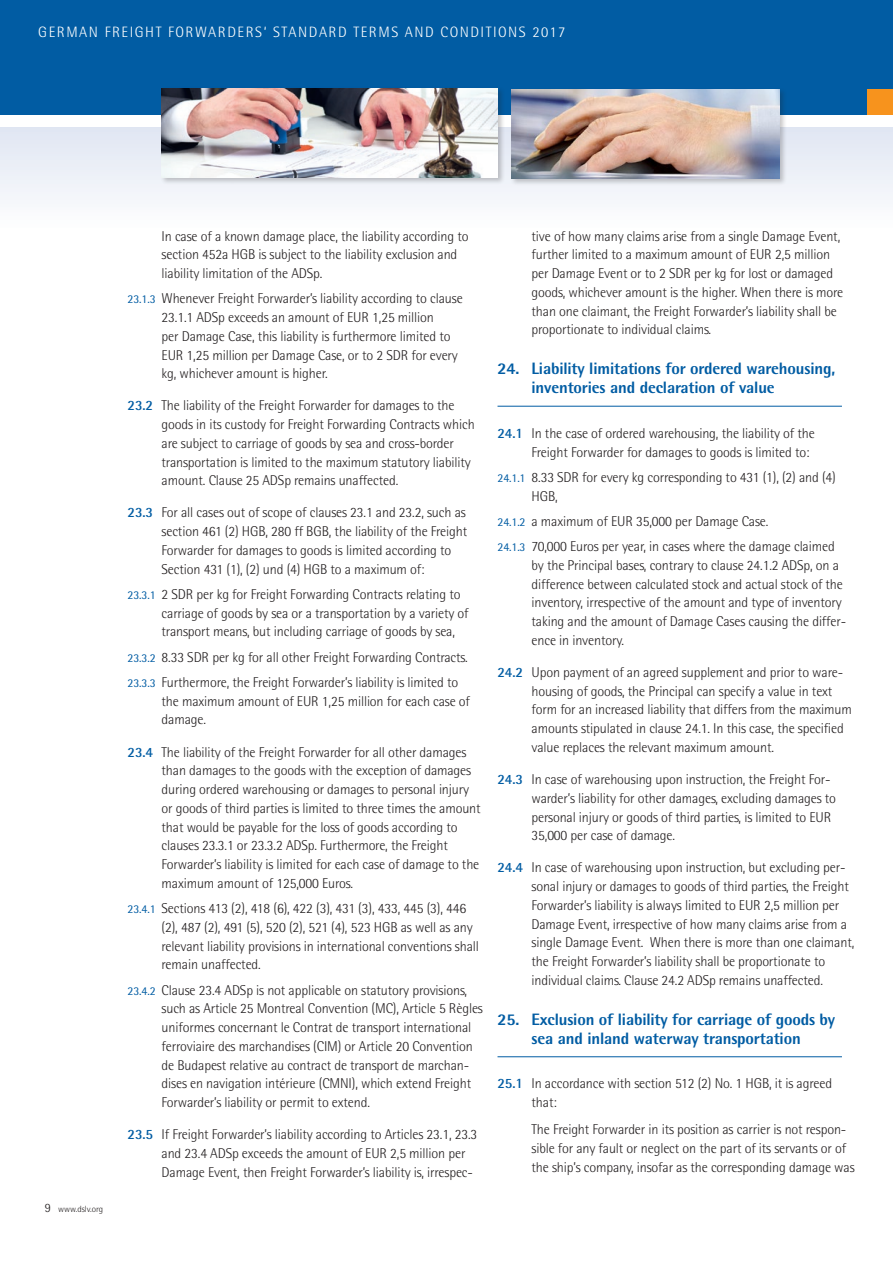
<style>
.page{position:relative;width:893px;height:1263px;background:#fff}
.page>*{position:absolute;margin:0;border:0;box-sizing:border-box;transform-origin:0 0}
.t1{font:800 16.5px/18.8px "Rotis Semi Sans";letter-spacing:-.01em;color:#015ca3}
.t2{font:300 15px "Rotis Semi Sans";letter-spacing:.1em;color:#fff}
.t3{font:300 14.25px/18.8px "Rotis Semi Sans";letter-spacing:-.01em;color:#231f20}
.t4{font:300 9px "Rotis Semi Sans";color:#231f20}
.s1{font-size:12.75px}
.s2{font-weight:400;font-size:12px;color:#015ca3}
.s3{font-weight:700;color:#015ca3}
</style>
<div class="page">
<div style="left:0;top:0;width:893px;height:115px;background:#015ca3"></div>
<div style="left:0;top:128px;width:893px;height:102px;background:linear-gradient(to bottom,#e0e6f2,#fefefe)"></div>
<div style="left:867px;top:89px;width:26px;height:26px;background:#f7931d"></div>
<div style="left:510px;top:88px;width:277px;height:98px;background:#231f20;opacity:.25"></div>
<img style="left:512px;top:89px;width:267px;height:90px">
<div style="left:160px;top:87px;width:345px;height:98px;background:#231f20;opacity:.25"></div>
<img style="left:162px;top:88px;width:335px;height:90px">
<hr style="left:497px;top:406px;width:345px;height:1px;background:#015ca3">
<hr style="left:497px;top:1056px;width:345px;height:1px;background:#015ca3">
<p class="t2" style="left:38px;top:23px;width:529px">GERMAN FREIGHT FORWARDERS‘ STANDARD TERMS AND CONDITIONS 2017</p>
<p class="t4" style="left:45px;top:1204px;width:60px"><span class="s1">9</span> www.dslv.org</p>
<p class="t3" style="left:162px;top:226px;width:308px">In case of a known damage place, the liability according to section 452a HGB is subject to the liability exclusion and liability limitation of the ADSp.</p>
<p class="t3" style="left:162px;top:289px;width:303px;text-indent:-34px"><span class="s2">23.1.3</span> Whenever Freight Forwarder’s liability according to clause 23.1.1 ADSp exceeds an amount of EUR 1,25 million<br>per Damage Case, this liability is furthermore limited to EUR 1,25 million per Damage Case, or to 2 SDR for every kg, whichever amount is higher.</p>
<p class="t3" style="left:162px;top:396px;width:315px;text-indent:-34px"><span class="s3">23.2</span> The liability of the Freight Forwarder for damages to the goods in its custody for Freight Forwarding Contracts which are subject to carriage of goods by sea and cross-border transportation is limited to the maximum statutory liability amount. Clause 25 ADSp remains unaffected.</p>
<p class="t3" style="left:162px;top:503px;width:307px;text-indent:-34px"><span class="s3">23.3</span> For all cases out of scope of clauses 23.1 and 23.2, such as section 461 (2) HGB, 280 ff BGB, the liability of the Freight Forwarder for damages to goods is limited according to Section 431 (1), (2) und (4) HGB to a maximum of:</p>
<p class="t3" style="left:162px;top:585px;width:309px;text-indent:-34px"><span class="s2">23.3.1</span> 2 SDR per kg for Freight Forwarding Contracts relating to carriage of goods by sea or a transportation by a variety of transport means, but including carriage of goods by sea,</p>
<p class="t3" style="left:128px;top:644px;width:342px;line-height:25.2px"><span class="s2">23.3.2</span> 8.33 SDR per kg for all other Freight Forwarding Contracts.<br><span class="s2">23.3.3</span> Furthermore, the Freight Forwarder’s liability is limited to</p>
<p class="t3" style="left:162px;top:691px;width:310px">the maximum amount of EUR 1,25 million for each case of damage.</p>
<p class="t3" style="left:162px;top:742px;width:321px;text-indent:-34px"><span class="s3">23.4</span> The liability of the Freight Forwarder for all other damages than damages to the goods with the exception of damages during ordered warehousing or damages to personal injury or goods of third parties is limited to three times the amount that would be payable for the loss of goods according to clauses 23.3.1 or 23.3.2 ADSp. Furthermore, the Freight Forwarder’s liability is limited for each case of damage to the maximum amount of 125,000 Euros.</p>
<p class="t3" style="left:162px;top:899px;width:319px;text-indent:-34px"><span class="s2">23.4.1</span> Sections 413 (2), 418 (6), 422 (3), 431 (3), 433, 445 (3), 446 (2), 487 (2), 491 (5), 520 (2), 521 (4), 523 HGB as well as any relevant liability provisions in international conventions shall remain unaffected.</p>
<p class="t3" style="left:162px;top:980px;width:323px;text-indent:-34px"><span class="s2">23.4.2</span> Clause 23.4 ADSp is not applicable on statutory provisions, such as Article 25 Montreal Convention (MC), Article 5 Règles uniformes concernant le Contrat de transport international ferroviaire des marchandises (CIM) or Article 20 Convention de Budapest relative au contract de transport de marchan&shy;dises en navigation intérieure (CMNI), which extend Freight Forwarder’s liability or permit to extend.</p>
<p class="t3" style="left:162px;top:1125px;width:317px;text-indent:-34px"><span class="s3">23.5</span> If Freight Forwarder’s liability according to Articles 23.1, 23.3 and 23.4 ADSp exceeds the amount of EUR 2,5 million per<br>Damage Event, then Freight Forwarder’s liability is, irrespec-</p>
<p class="t3" style="left:531px;top:226px;width:313px">tive of how many claims arise from a single Damage Event, further limited to a maximum amount of EUR 2,5 million per Damage Event or to 2 SDR per kg for lost or damaged goods, whichever amount is the higher. When there is more than one claimant, the Freight Forwarder’s liability shall be proportionate to individual claims.</p>
<p class="t1" style="left:531px;top:359px;width:305px;text-indent:-34px">24. Liability limitations for ordered warehousing, inventories and declaration of value</p>
<p class="t3" style="left:531px;top:424px;width:285px;text-indent:-34px"><span class="s3">24.1</span> In the case of ordered warehousing, the liability of the<br>Freight Forwarder for damages to goods is limited to:</p>
<p class="t3" style="left:532px;top:468px;width:306px;text-indent:-34px"><span class="s2">24.1.1</span> 8.33 SDR for every kg corresponding to 431 (1), (2) and (4)<br>HGB,</p>
<p class="t3" style="left:497px;top:508px;width:339px;line-height:25.2px"><span class="s2">24.1.2</span> a maximum of EUR 35,000 per Damage Case.<br><span class="s2">24.1.3</span> 70,000 Euros per year, in cases where the damage claimed</p>
<p class="t3" style="left:531px;top:556px;width:316px">by the Principal bases, contrary to clause 24.1.2 ADSp, on a difference between calculated stock and actual stock of the inventory, irrespective of the amount and type of inventory taking and the amount of Damage Cases causing the differ&shy;ence in inventory.</p>
<p class="t3" style="left:531px;top:663px;width:322px;text-indent:-34px"><span class="s3">24.2</span> Upon payment of an agreed supplement and prior to ware&shy;housing of goods, the Principal can specify a value in text form for an increased liability that differs from the maximum amounts stipulated in clause 24.1. In this case, the specified value replaces the relevant maximum amount.</p>
<p class="t3" style="left:531px;top:770px;width:306px;text-indent:-34px"><span class="s3">24.3</span> In case of warehousing upon instruction, the Freight For&shy;warder’s liability for other damages, excluding damages to personal injury or goods of third parties, is limited to EUR 35,000 per case of damage.</p>
<p class="t3" style="left:531px;top:858px;width:324px;text-indent:-34px"><span class="s3">24.4</span> In case of warehousing upon instruction, but excluding per&shy;sonal injury or damages to goods of third parties, the Freight Forwarder’s liability is always limited to EUR 2,5 million per Damage Event, irrespective of how many claims arise from a single Damage Event. When there is more than one claimant, the Freight Forwarder’s liability shall be proportionate to individual claims. Clause 24.2 ADSp remains unaffected.</p>
<p class="t1" style="left:497px;top:1009px;width:339px;text-align:center">25. Exclusion of liability for carriage of goods by sea and inland waterway transportation</p>
<p class="t3" style="left:531px;top:1074px;width:302px;text-indent:-34px"><span class="s3">25.1</span> In accordance with section 512 (2) No. 1 HGB, it is agreed that:</p>
<p class="t3" style="left:531px;top:1120px;width:325px">The Freight Forwarder in its position as carrier is not respon&shy;sible for any fault or neglect on the part of its servants or of the ship’s company, insofar as the corresponding damage was</p>
</div>
